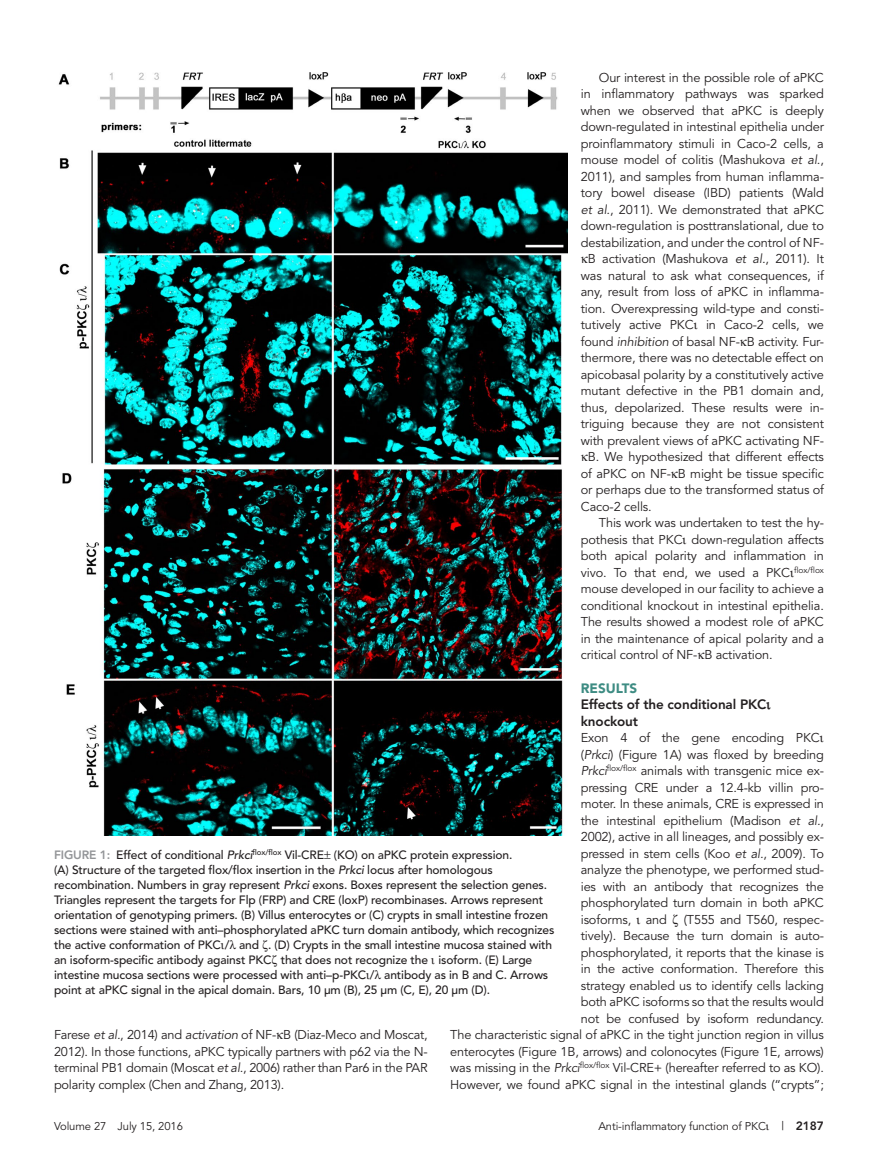
<style>
.page{position:relative;width:878px;height:1175px;background:#fff}
.page>*{position:absolute;margin:0;border:0;box-sizing:border-box;transform-origin:0 0}
.H2afterH1{font:800 13.5px/16.5px "Avenir";letter-spacing:-.01em;color:#231f20}
.t1{font:900 13.5px "Avenir";color:#3e8c83}
.Para{font:12.75px/16.5px "Avenir";letter-spacing:-.01em;color:#231f20;text-align:justify}
.ParaFL{font:12.75px/16.5px "Avenir";letter-spacing:-.015em;color:#231f20}
.FigCaption{font:500 12px/15px "Avenir";letter-spacing:-.01em;color:#231f20}
.ParaFL-2{font:800 12px "Avenir";color:#231f20}
.ParaFL-3{font:11.25px "Avenir";letter-spacing:-.01em;color:#231f20}
.s1{font-style:italic}
.s2{font-weight:800;color:#939598}
.s3{font-weight:400}
</style>
<div class="page">
<img style="left:58px;top:72px;width:509px;height:763px">
<p class="Para" style="left:598px;top:69px;width:227px">Our interest in the possible role of aPKC</p>
<p class="Para" style="left:580px;top:86px;width:245px">in inflammatory pathways was sparked</p>
<p class="Para" style="left:580px;top:102px;width:244px">when we observed that aPKC is deeply</p>
<p class="Para" style="left:580px;top:119px;width:244px">down-regulated in intestinal epithelia under</p>
<p class="Para" style="left:580px;top:135px;width:244px">proinflammatory stimuli in Caco-2 cells, a</p>
<p class="Para" style="left:580px;top:152px;width:244px">mouse model of colitis (Mashukova <span class="s1">et al.</span>,</p>
<p class="Para" style="left:580px;top:168px;width:245px">2011), and samples from human inflamma-</p>
<p class="Para" style="left:580px;top:185px;width:245px">tory bowel disease (IBD) patients (Wald</p>
<p class="Para" style="left:580px;top:201px;width:245px"><span class="s1">et al.</span>, 2011). We demonstrated that aPKC</p>
<p class="Para" style="left:580px;top:218px;width:245px">down-regulation is posttranslational, due to</p>
<p class="Para" style="left:580px;top:234px;width:245px">destabilization, and under the control of NF-</p>
<p class="Para" style="left:587px;top:251px;width:238px">B activation (Mashukova <span class="s1">et al.</span>, 2011). It</p>
<p class="Para" style="left:580px;top:267px;width:245px">was natural to ask what consequences, if</p>
<p class="Para" style="left:580px;top:284px;width:245px">any, result from loss of aPKC in inflamma-</p>
<p class="Para" style="left:580px;top:300px;width:245px">tion. Overexpressing wild-type and consti-</p>
<p class="Para" style="left:580px;top:317px;width:245px">tutively active PKC in Caco-2 cells, we</p>
<p class="Para" style="left:580px;top:333px;width:245px">found <span class="s1">inhibition</span> of basal NF- B activity. Fur-</p>
<p class="Para" style="left:580px;top:350px;width:245px">thermore, there was no detectable effect on</p>
<p class="Para" style="left:580px;top:366px;width:245px">apicobasal polarity by a constitutively active</p>
<p class="Para" style="left:580px;top:383px;width:244px">mutant defective in the PB1 domain and,</p>
<p class="Para" style="left:580px;top:399px;width:245px">thus, depolarized. These results were in-</p>
<p class="Para" style="left:580px;top:416px;width:245px">triguing because they are not consistent</p>
<p class="Para" style="left:580px;top:432px;width:244px">with prevalent views of aPKC activating NF-</p>
<p class="Para" style="left:587px;top:449px;width:237px">B. We hypothesized that different effects</p>
<p class="Para" style="left:580px;top:465px;width:244px">of aPKC on NF- B might be tissue specific</p>
<p class="Para" style="left:580px;top:482px;width:244px">or perhaps due to the transformed status of</p>
<p class="Para" style="left:580px;top:498px;width:72px">Caco-2 cells.</p>
<p class="Para" style="left:580px;top:515px;width:245px;text-indent:18px">This work was undertaken to test the hy&shy;pothesis that PKC down-regulation affects both apical polarity and inflammation in vivo. To that end, we used a PKC <sup>flox/flox </sup>mouse developed in our facility to achieve a conditional knockout in intestinal epithelia.<br>The results showed a modest role of aPKC in the maintenance of apical polarity and a critical control of NF- B activation.</p>
<h1 class="t1" style="left:580px;top:679px;width:58px">RESULTS</h1>
<p class="H2afterH1" style="left:580px;top:696px;width:187px">Effects of the conditional PKC knockout</p>
<p class="ParaFL" style="left:580px;top:729px;width:245px">Exon 4 of the gene encoding PKC (<span class="s1">Prkci</span>) (Figure 1A) was floxed by breeding <span class="s1">Prkci</span><sup>flox/flox</sup> animals with transgenic mice ex&shy;pressing CRE under a 12.4-kb villin pro&shy;moter. In these animals, CRE is expressed in the intestinal epithelium (Madison <span class="s1">et al.</span>, 2002), active in all lineages, and possibly ex&shy;pressed in stem cells (Koo <span class="s1">et al.</span>, 2009). To analyze the phenotype, we performed stud&shy;ies with an antibody that recognizes the phosphorylated turn domain in both aPKC isoforms, and</p>
<p class="FigCaption" style="left:54px;top:847px;width:502px"><span class="s2">FIGURE 1:</span> Effect of conditional <span class="s1">Prkci</span><sup>flox/flox</sup> Vil-CRE (KO) on aPKC protein expression.<br>(A) Structure of the targeted flox/flox insertion in the <span class="s1">Prkci</span> locus after homologous recombination. Numbers in gray represent <span class="s1">Prkci</span> exons. Boxes represent the selection genes.<br>Triangles represent the targets for Flp (FRP) and CRE (loxP) recombinases. Arrows represent orientation of genotyping primers. (B) Villus enterocytes or (C) crypts in small intestine frozen sections were stained with anti–phosphorylated aPKC turn domain antibody, which recognizes the active conformation of PKC / and . (D) Crypts in the small intestine mucosa stained with an isoform-specific antibody against PKC that does not recognize the isoform. (E) Large intestine mucosa sections were processed with anti–p-PKC / antibody as in B and C. Arrows point at aPKC signal in the apical domain. Bars, 10 μm (B), 25 μm (C, E), 20 μm (D).</p>
<p class="ParaFL" style="left:450px;top:911px;width:375px;text-align:right">(T555 and T560, respec-<br>tively). Because the turn domain is auto-<br>phosphorylated, it reports that the kinase is<br>in the active conformation. Therefore this<br>strategy enabled us to identify cells lacking<br>both aPKC isoforms so that the results would<br>not be confused by isoform redundancy.<br>The characteristic signal of aPKC in the tight junction region in villus enterocytes (Figure 1B, arrows) and colonocytes (Figure 1E, arrows) was missing in the <span class="s1">Prkci</span><sup>flox/flox</sup> Vil-CRE+ (hereafter referred to as KO).<br>However, we found aPKC signal in the intestinal glands (“crypts”;</p>
<p class="Para" style="left:54px;top:1026px;width:375px">Farese <span class="s1">et al.</span>, 2014) and <span class="s1">activation</span> of NF- B (Diaz-Meco and Moscat, 2012). In those functions, aPKC typically partners with p62 via the N&shy;terminal PB1 domain (Moscat <span class="s1">et al.</span>, 2006) rather than Par6 in the PAR polarity complex (Chen and Zhang, 2013).</p>
<p class="ParaFL-3" style="left:54px;top:1119px;width:130px">Volume 27 July 15, 2016</p>
<p class="ParaFL-3" style="left:598px;top:1119px;width:169px">Anti-inflammatory function of PKC</p>
<p class="ParaFL-2" style="left:781px;top:1118px;width:44px"><span class="s3">|</span> 2187</p>
</div>
